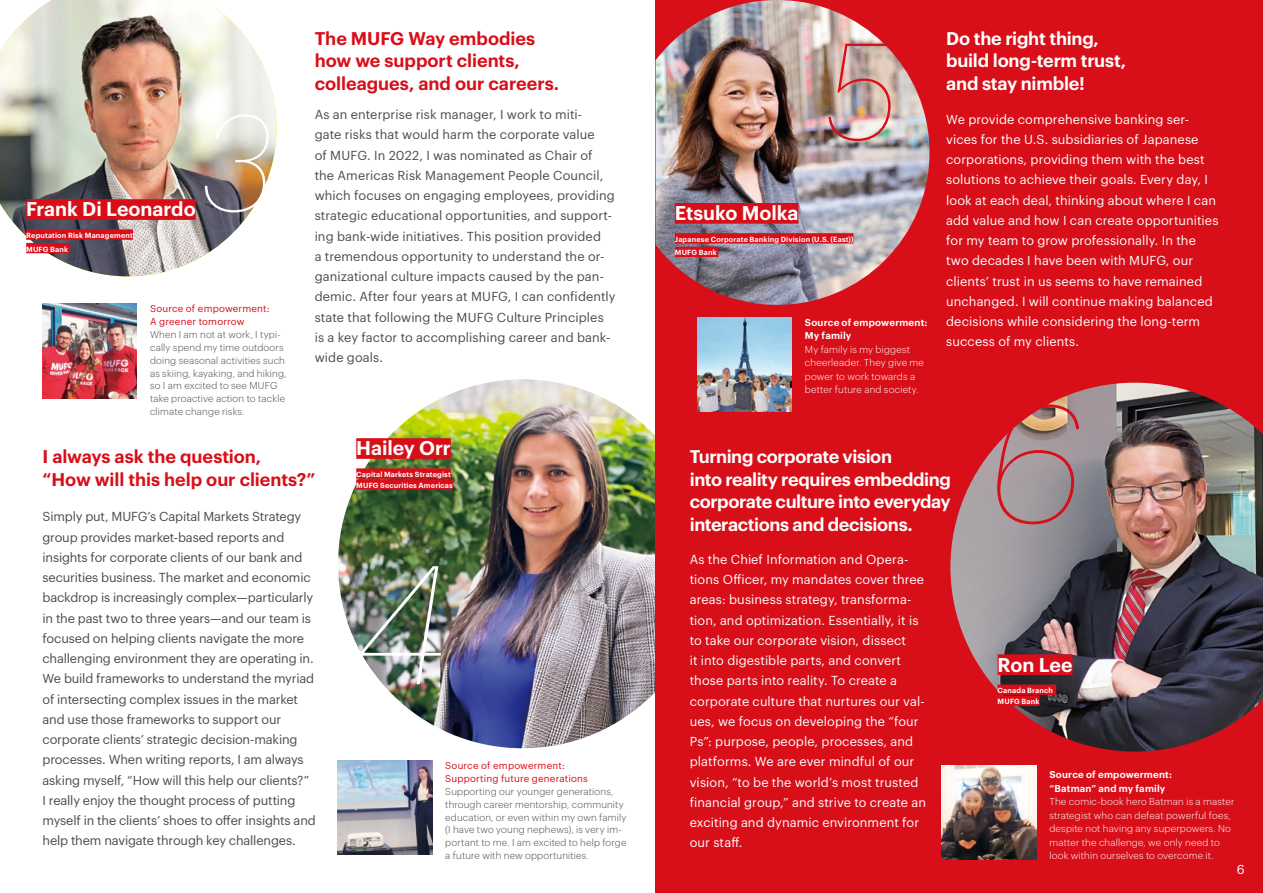
<style>
.page{position:relative;width:1263px;height:893px;background:#fff}
.page>*{position:absolute;margin:0;border:0;box-sizing:border-box;transform-origin:0 0}
.t1{font:italic 100 165px "Graphik";color:#fff}
.t2{font:italic 100 165px "Graphik";color:#d80e19}
.t3{font:italic 100 135px "Graphik";color:#fff}
.t4{font:italic 100 135px "Graphik";color:#d80e19}
.t5{font:600 19.5px "Graphik";letter-spacing:-.005em;color:#fff}
.t6{font:600 18px/22.5px "Graphik";letter-spacing:-.02em;color:#fff}
.t7{font:600 18px/22.5px "Graphik";color:#d80e19}
.t8{font:12.75px/20.2px "Graphik";letter-spacing:.005em;color:#fff}
.t9{font:12.75px/20.2px "Graphik";letter-spacing:-.01em;color:#4d4a4a}
.t10{font:12.75px/20.2px "Graphik";letter-spacing:.01em;color:#4d4a4a}
.t11{font:300 9.75px/12.8px "Graphik";letter-spacing:.015em;color:#4d4a4a}
.t12{font:300 9.75px/13.5px "Graphik";letter-spacing:.02em;color:#fff}
.t13{font:9.75px/13px "Graphik";letter-spacing:.02em;color:#d80e19}
.t14{font:600 9.75px/13.5px "Graphik";letter-spacing:.02em;color:#fff}
.t15{font:600 7.35px/13.5px "Graphik";letter-spacing:.025em;color:#fff}
</style>
<div class="page">
<img style="left:0;top:0;width:277px;height:276px">
<img style="left:338px;top:379px;width:369px;height:369px;border-radius:184px">
<img style="left:43px;top:304px;width:94px;height:94px">
<img style="left:338px;top:760px;width:94px;height:95px">
<div style="left:656px;top:0;width:607px;height:448px;background:#d80e19"></div>
<img style="left:656px;top:0;width:273px;height:305px">
<div style="left:656px;top:374px;width:607px;height:519px;background:#d80e19"></div>
<img style="left:950px;top:383px;width:313px;height:369px">
<img style="left:697px;top:317px;width:95px;height:95px">
<img style="left:942px;top:765px;width:94px;height:95px">
<div style="left:675px;top:203px;width:123px;height:21px;background:#d80e19"></div>
<div style="left:675px;top:233px;width:178px;height:11px;background:#d80e19"></div>
<div style="left:675px;top:247px;width:43px;height:10px;background:#d80e19"></div>
<div style="left:998px;top:654px;width:74px;height:21px;background:#d80e19"></div>
<div style="left:998px;top:684px;width:58px;height:11px;background:#d80e19"></div>
<div style="left:998px;top:695px;width:41px;height:11px;background:#d80e19"></div>
<div style="left:356px;top:438px;width:95px;height:21px;background:#d80e19"></div>
<div style="left:356px;top:468px;width:95px;height:11px;background:#d80e19"></div>
<div style="left:356px;top:479px;width:97px;height:11px;background:#d80e19"></div>
<div style="left:26px;top:199px;width:170px;height:21px;background:#d80e19"></div>
<div style="left:26px;top:229px;width:107px;height:11px;background:#d80e19"></div>
<div style="left:26px;top:243px;width:44px;height:10px;background:#d80e19"></div>
<h3 class="t5" style="left:26px;top:194px;width:171px">Frank Di Leonardo</h3>
<p class="t15" style="left:26px;top:228px;width:108px">Reputation Risk Management<br>MUFG Bank</p>
<h2 class="t3" style="left:202px;top:67px;width:72px">3</h2>
<p class="t13" style="left:150px;top:301px;width:121px">Source of empowerment:<br>A greener tomorrow</p>
<p class="t11" style="left:150px;top:340px;width:135px">cally spend my time outdoors</p>
<p class="t11" style="left:150px;top:328px;width:132px">When I am not at work I, typi-</p>
<p class="t11" style="left:150px;top:353px;width:138px">doing seasonal activities such as skiing, kayaking, and hiking, so I am excited to see MUFG take proactive action to tackle climate change risks.</p>
<h3 class="t7" style="left:315px;top:25px;width:246px">The MUFG Way embodies how we support clients, colleagues, and our careers.</h3>
<p class="t10" style="left:315px;top:103px;width:269px">As an enterprise risk manager I, work to miti-</p>
<p class="t10" style="left:315px;top:144px;width:302px">of MUFG In. 2022, I was nominated as Chair of the Americas Risk Management People Council, which focuses on engaging employees, providing</p>
<p class="t9" style="left:315px;top:225px;width:288px">ing bank-wide initiatives. This position provided</p>
<p class="t9" style="left:315px;top:123px;width:282px">gate risks that would harm the corporate value</p>
<p class="t9" style="left:315px;top:204px;width:299px">strategic educational opportunities, and support-</p>
<p class="t10" style="left:315px;top:245px;width:291px">a tremendous opportunity to understand the or-</p>
<p class="t9" style="left:315px;top:265px;width:291px">ganizational culture impacts caused by the pan-</p>
<p class="t10" style="left:315px;top:285px;width:302px">demic. After four years at MUFG I, can confidently</p>
<p class="t9" style="left:315px;top:306px;width:291px">state that following the MUFG Culture Principles</p>
<p class="t10" style="left:315px;top:346px;width:70px">wide goals.</p>
<p class="t10" style="left:315px;top:326px;width:297px">is a key factor to accomplishing career and bank-</p>
<h3 class="t7" style="left:43px;top:444px;width:275px">I always ask the question,<br>“How will this help our clients “?</h3>
<p class="t9" style="left:43px;top:505px;width:275px">Simply put, MUFG s’ Capital Markets Strategy group provides market-based reports and insights for corporate clients of our bank and securities business. The market and economic backdrop is increasingly complex—particularly in the past two to three years—and our team is focused on helping clients navigate the more challenging environment they are operating in.<br>We build frameworks to understand the myriad of intersecting complex issues in the market and use those frameworks to support our corporate clients’ strategic decision-making processes. When writing reports I, am always asking myself “, How will this help our clients “?<br>I really enjoy the thought process of putting myself in the clients’ shoes to offer insights and help them navigate through key challenges.</p>
<h3 class="t5" style="left:356px;top:433px;width:96px">Hailey Orr</h3>
<p class="t15" style="left:356px;top:468px;width:98px;line-height:10.9px">Capital Markets Strategist<br>MUFG Securities Americas</p>
<h1 class="t1" style="left:356px;top:508px;width:95px">4</h1>
<p class="t13" style="left:445px;top:758px;width:144px">Source of empowerment:<br>Supporting future generations</p>
<p class="t11" style="left:445px;top:784px;width:183px">Supporting our younger generations, through career mentorship, community education, or even within my own family</p>
<p class="t11" style="left:445px;top:835px;width:183px">portant to me I. am excited to help forge</p>
<p class="t11" style="left:445px;top:823px;width:178px">I( have two young nephews i s,) very im-</p>
<p class="t11" style="left:445px;top:848px;width:145px">a future with new opportunities.</p>
<h2 class="t4" style="left:826px;top:-4px;width:73px">5</h2>
<h3 class="t5" style="left:675px;top:198px;width:125px">Etsuko Molka</h3>
<p class="t15" style="left:675px;top:232px;width:180px">Japanese Corporate Banking Division U( S. (. E a s t ((<br>MUFG Bank</p>
<p class="t14" style="left:805px;top:315px;width:124px">Source of empowerment:<br>My family</p>
<p class="t12" style="left:805px;top:342px;width:121px">My family is my biggest cheerleader. They give me power to work towards a better future and society.</p>
<h3 class="t6" style="left:946px;top:25px;width:181px">Do the right thing, build long-term trust, and stay nimble!</h3>
<p class="t8" style="left:946px;top:108px;width:244px">We provide comprehensive banking ser-</p>
<p class="t8" style="left:946px;top:148px;width:274px">corporations, providing them with the best solutions to achieve their goals. Every day I, look at each deal, thinking about where I can add value and how I can create opportunities for my team to grow professionally In. the two decades I have been with MUFG, our clients’ trust in us seems to have remained unchanged I. will continue making balanced decisions while considering the long-term success of my clients.</p>
<p class="t8" style="left:946px;top:128px;width:254px">vices for the U S. . subsidiaries of Japanese</p>
<h3 class="t6" style="left:690px;top:444px;width:263px">Turning corporate vision<br>into reality requires embedding corporate culture into everyday interactions and decisions.</h3>
<p class="t8" style="left:690px;top:548px;width:220px">As the Chief Information and Opera-</p>
<p class="t8" style="left:690px;top:568px;width:236px">tions Officer, my mandates cover three</p>
<p class="t8" style="left:690px;top:589px;width:223px">areas: business strategy, transforma-</p>
<p class="t8" style="left:690px;top:629px;width:218px">to take our corporate vision, dissect it into digestible parts, and convert those parts into reality. To create a</p>
<p class="t8" style="left:690px;top:710px;width:230px">ues, we focus on developing the “four</p>
<p class="t8" style="left:690px;top:609px;width:230px">tion, and optimization. Essentially it, is</p>
<p class="t8" style="left:690px;top:690px;width:236px">corporate culture that nurtures our val-</p>
<p class="t8" style="left:690px;top:730px;width:238px">Ps :” purpose, people, processes, and platforms. We are ever mindful of our vision “, to be the world s’ most trusted financial group,” and strive to create an exciting and dynamic environment for our staff.</p>
<h1 class="t2" style="left:987px;top:347px;width:97px">6</h1>
<h3 class="t5" style="left:998px;top:650px;width:76px">Ron Lee</h3>
<p class="t15" style="left:998px;top:684px;width:57px;line-height:10.9px">Canada Branch<br>MUFG Bank</p>
<p class="t14" style="left:1049px;top:767px;width:124px">Source of empowerment: “Batman” and my family</p>
<p class="t12" style="left:1049px;top:794px;width:187px">The comic-book hero Batman is a master strategist who can defeat powerful foes, despite not having any superpowers. No matter the challenge, we only need to look within ourselves to overcome .i t</p>
<p class="t8" style="left:1237px;top:858px;width:9px">6</p>
</div>
